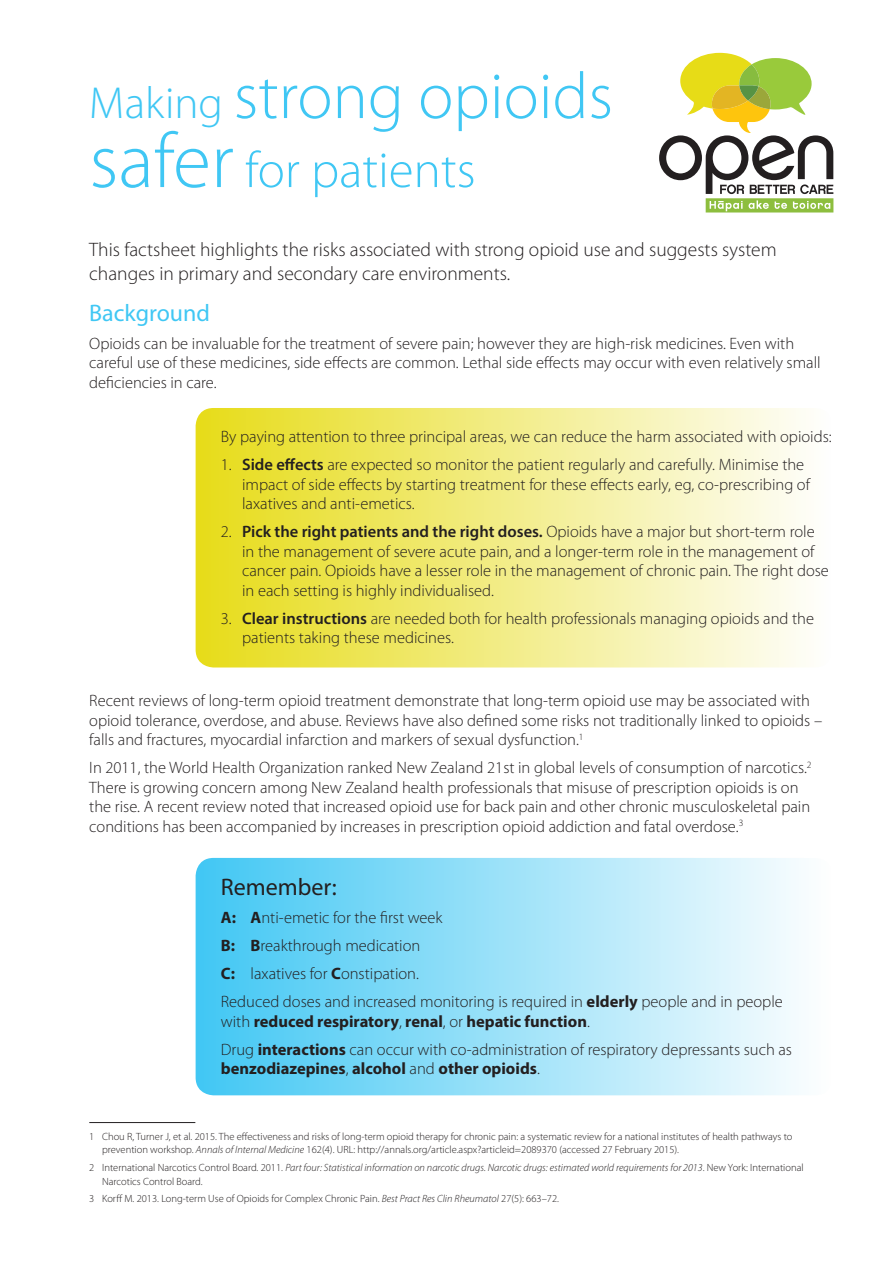
<style>
.page{position:relative;width:893px;height:1263px;background:#fff}
.page>*{position:absolute;margin:0;border:0;box-sizing:border-box;transform-origin:0 0}
.t1{font:300 66px "Myriad Pro";color:#40c7f4}
.t2{font:300 51px "Myriad Pro";color:#40c7f4}
.t3{font:24px "Myriad Pro";color:#40c7f4}
.t4{font:24px "Myriad Pro";color:#231f20}
.t5{font:300 19.5px/24px "Myriad Pro";color:#231f20}
.t6{font:300 16.5px/19.5px "Myriad Pro";color:#231f20}
.t7{font:700 16.5px "Myriad Pro";color:#231f20}
.t8{font:300 10.5px/13.5px "Myriad Pro";color:#231f20}
.t9{font:italic 300 10.5px/13.5px "Myriad Pro";color:#231f20}
.s1{font-size:45px}
.s2{font-size:78px}
.s3{font-weight:600}
.s4{font-weight:700}
.s5{font-weight:300}
.s6{font-style:italic}
.s7{font-style:normal}
</style>
<div class="page">
<svg style="left:659px;top:53px;width:174px;height:159px"></svg>
<div style="left:196px;top:858px;width:637px;height:237px;background:linear-gradient(to right,#41c7f4,#fefefe);border-radius:18px"></div>
<div style="left:196px;top:408px;width:637px;height:259px;background:linear-gradient(to right,#e7dc18,#fefefe);border-radius:18px"></div>
<hr style="left:89px;top:1122px;width:106px;height:1px;background:#231f20">
<h1 class="t1" style="left:89px;top:60px;width:525px"><span class="s1">Making</span> strong opioids</h1>
<h2 class="t2" style="left:89px;top:142px;width:388px"><span class="s2">safer</span> for patients</h2>
<p class="t5" style="left:89px;top:238px;width:689px">This factsheet highlights the risks associated with strong opioid use and suggests system changes in primary and secondary care environments.</p>
<h3 class="t3" style="left:89px;top:298px;width:122px">Background</h3>
<p class="t6" style="left:89px;top:334px;width:733px">Opioids can be invaluable for the treatment of severe pain; however they are high-risk medicines. Even with careful use of these medicines, side effects are common. Lethal side effects may occur with even relatively small deficiencies in care.</p>
<p class="t6" style="left:221px;top:427px;width:612px">By paying attention to three principal areas, we can reduce the harm associated with opioids:</p>
<p class="t6" style="left:242px;top:455px;width:569px;text-indent:-21px">1. <span class="s3">Side effects</span> are expected so monitor the patient regularly and carefully. Minimise the impact of side effects by starting treatment for these effects early, eg, co-prescribing of laxatives and anti-emetics.</p>
<p class="t6" style="left:242px;top:522px;width:588px;text-indent:-21px">2. <span class="s3">Pick the right patients and the right doses.</span> Opioids have a major but short-term role in the management of severe acute pain, and a longer-term role in the management of cancer pain. Opioids have a lesser role in the management of chronic pain. The right dose in each setting is highly individualised.</p>
<p class="t6" style="left:242px;top:609px;width:573px;text-indent:-21px">3. <span class="s3">Clear instructions</span> are needed both for health professionals managing opioids and the patients taking these medicines.</p>
<p class="t6" style="left:89px;top:691px;width:734px">Recent reviews of long-term opioid treatment demonstrate that long-term opioid use may be associated with opioid tolerance, overdose, and abuse. Reviews have also defined some risks not traditionally linked to opioids – falls and fractures, myocardial infarction and markers of sexual dysfunction.<sup>1</sup></p>
<p class="t6" style="left:89px;top:758px;width:724px">In 2011, the World Health Organization ranked New Zealand 21st in global levels of consumption of narcotics.<sup>2<br></sup>There is growing concern among New Zealand health professionals that misuse of prescription opioids is on the rise. A recent review noted that increased opioid use for back pain and other chronic musculoskeletal pain conditions has been accompanied by increases in prescription opioid addiction and fatal overdose.<sup>3</sup></p>
<h3 class="t4" style="left:221px;top:872px;width:117px">Remember:</h3>
<p class="t6" style="left:221px;top:904px;width:563px;line-height:28px"><span class="s4">A: A</span>nti-emetic for the first week<br><span class="s4">B: B</span>reakthrough medication<br><span class="s4">C:</span> laxatives for <span class="s4">C</span>onstipation.<br>Reduced doses and increased monitoring is required in <span class="s4">elderly</span> people and in people</p>
<p class="t6" style="left:221px;top:1007px;width:573px;line-height:28px">with <span class="s4">reduced respiratory</span>, <span class="s4">renal</span>, or <span class="s4">hepatic function</span>.<br>Drug <span class="s4">interactions</span> can occur with co-administration of respiratory depressants such as</p>
<p class="t7" style="left:221px;top:1058px;width:320px">benzodiazepines<span class="s5">,</span> alcohol <span class="s5">and</span> other opioids<span class="s5">.</span></p>
<p class="t8" style="left:102px;top:1130px;width:692px;text-indent:-13px">1 Chou R, Turner J, et al. 2015. The effectiveness and risks of long-term opioid therapy for chronic pain: a systematic review for a national institutes of health pathways to prevention workshop. <span class="s6">Annals of Internal Medicine</span> 162(4). URL: http://annals.org/article.aspx?articleid=2089370 (accessed 27 February 2015).</p>
<p class="t9" style="left:102px;top:1161px;width:703px;text-indent:-13px"><span class="s7">2 International Narcotics Control Board. 2011.</span> Part four: Statistical information on narcotic drugs. Narcotic drugs: estimated world requirements for 2013<span class="s7">. New York: International<br>Narcotics Control Board.</span></p>
<p class="t8" style="left:89px;top:1192px;width:471px">3 Korff M. 2013. Long-term Use of Opioids for Complex Chronic Pain. <span class="s6">Best Pract Res Clin Rheumatol</span> 27(5): 663–72.</p>
</div>
